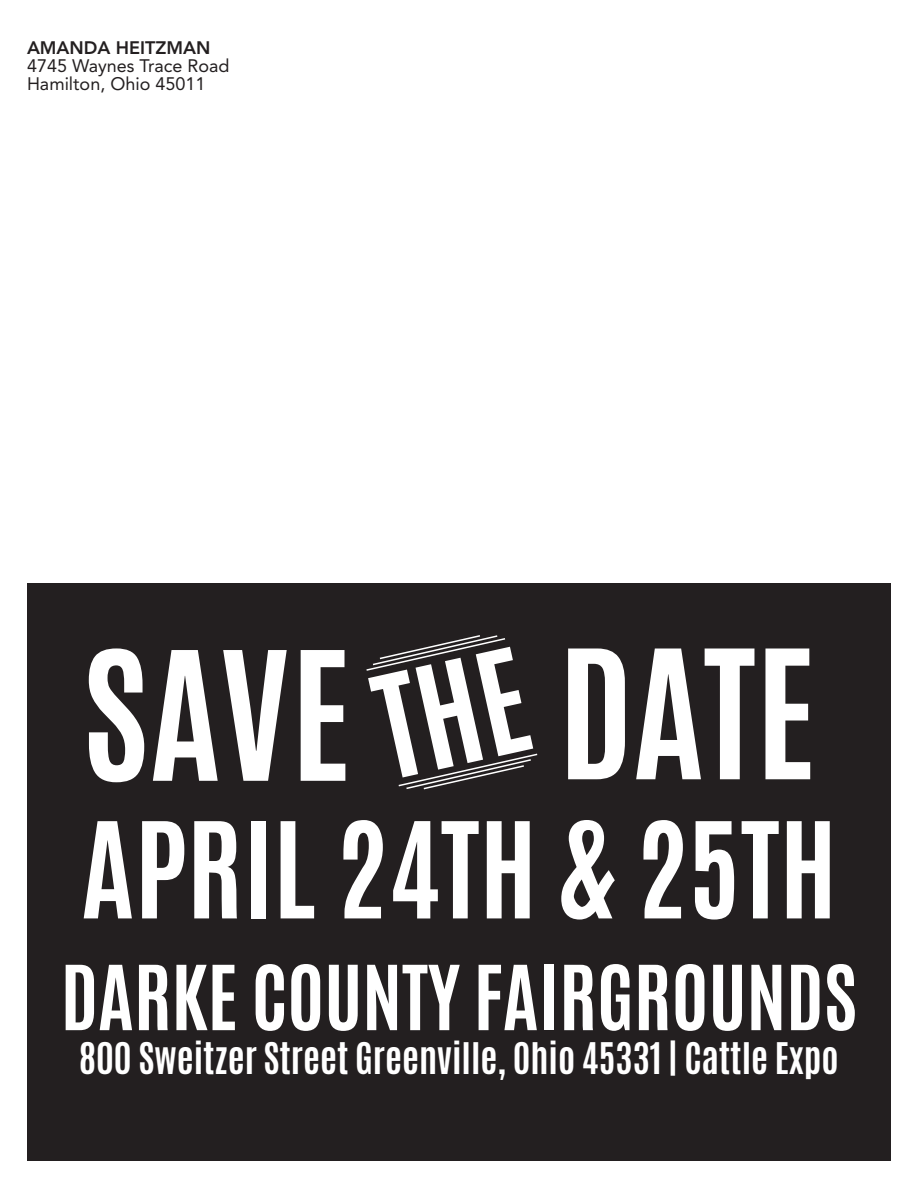
<style>
.page{position:relative;width:918px;height:1188px;background:#fff}
.page>*{position:absolute;margin:0;border:0;box-sizing:border-box;transform-origin:0 0}
.t1{font:700 152.25px "Antonio";letter-spacing:-.005em;color:#fff}
.t2{font:700 113.25px "Antonio";color:#fff}
.t3{font:700 76.05px "Antonio";color:#fff}
.t4{font:700 36.45px "Antonio";color:#fff}
.t5{font:18px/18px "Avenir LT Std";color:#231f20}
.t6{font:800 18px "Avenir LT Std";color:#231f20}
</style>
<div class="page">
<div style="left:27px;top:583px;width:864px;height:578px;background:#231f20"></div>
<svg style="left:366px;top:635px;width:172px;height:155px"></svg>
<p class="t6" style="left:27px;top:37px;width:185px">AMANDA HEITZMAN</p>
<p class="t5" style="left:27px;top:57px;width:204px">4745 Waynes Trace Road<br>Hamilton, Ohio 45011</p>
<h1 class="t1" style="left:82px;top:601px;width:271px">SAVE</h1>
<h1 class="t1" style="left:558px;top:599px;width:259px">DATE</h1>
<h2 class="t2" style="left:81px;top:784px;width:758px">APRIL 24TH &amp; 25TH</h2>
<h3 class="t3" style="left:61px;top:940px;width:798px">DARKE COUNTY FAIRGROUNDS</h3>
<p class="t4" style="left:79px;top:1031px;width:761px">800 Sweitzer Street Greenville, Ohio 45331 | Cattle Expo</p>
</div>
